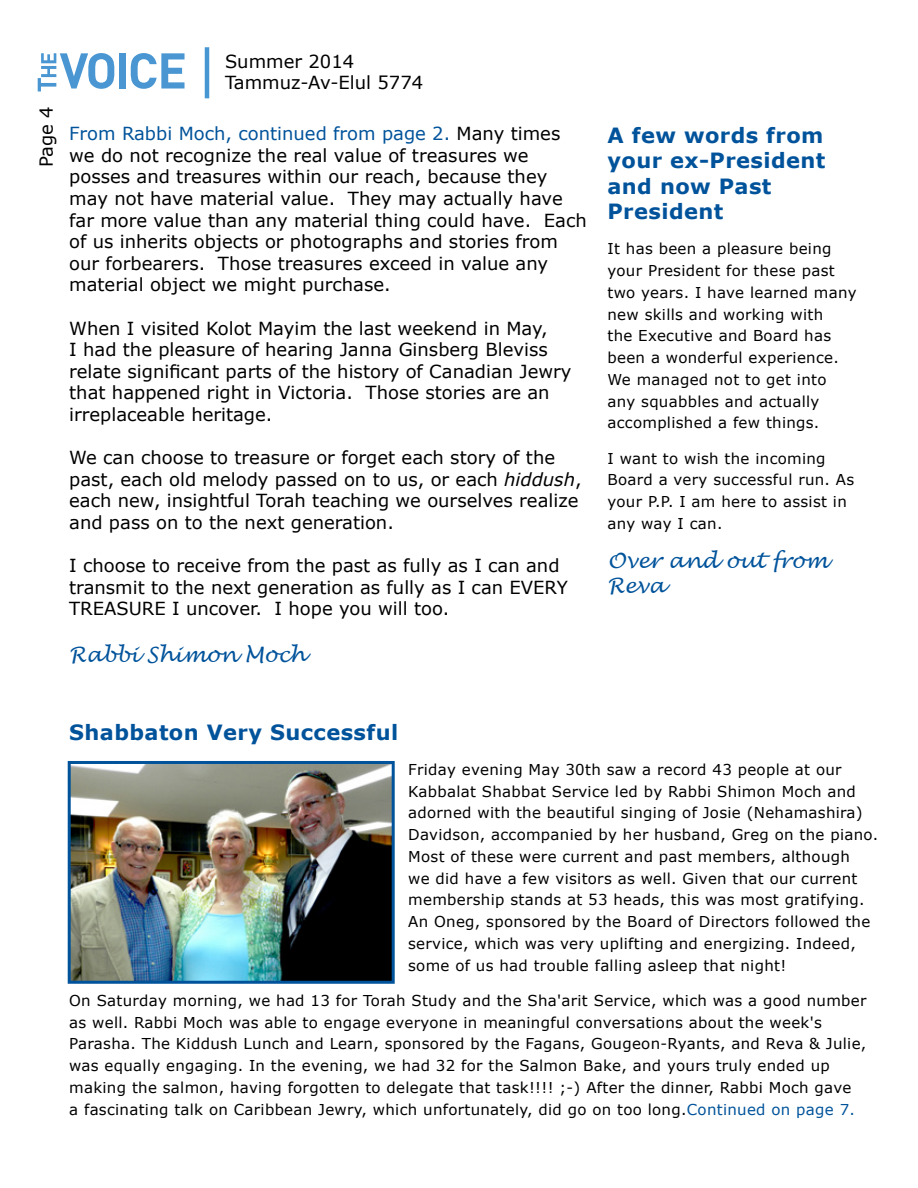
<style>
.page{position:relative;width:918px;height:1188px;background:#fff}
.page>*{position:absolute;margin:0;border:0;box-sizing:border-box;transform-origin:0 0}
.t1{font:700 21px/25.5px "Verdana";letter-spacing:.02em;color:#00539b}
.t2{font:italic 21px/25.2px "Lucida Handwriting";color:#00539b}
.t3{font:18px/21.6px "Verdana";color:#000}
.t4{font:15px/21.8px "Verdana";letter-spacing:.02em;color:#000}
.s1{color:#00539b}
.s2{font-style:italic}
</style>
<div class="page">
<svg style="left:38px;top:53px;width:76px;height:38px"></svg>
<div style="left:119px;top:53px;width:7px;height:36px;background:#4996d2"></div>
<svg style="left:131px;top:53px;width:54px;height:36px"></svg>
<hr style="left:205px;top:47px;width:4px;height:51px;background:#4797d2">
<img style="left:72px;top:765px;width:319px;height:215px">
<div style="left:68px;top:761px;width:327px;height:223px;border:3px solid #00539b"></div>
<p class="t3" style="left:35px;top:167px;width:62px;rotate:-90deg">Page 4</p>
<p class="t3" style="left:225px;top:50px;width:200px">Summer 2014<br>Tammuz-Av-Elul 5774</p>
<p class="t3" style="left:69px;top:122px;width:519px"><span class="s1">From Rabbi Moch, continued from page 2.</span> Many times we do not recognize the real value of treasures we posses and treasures within our reach, because they may not have material value. They may actually have far more value than any material thing could have. Each of us inherits objects or photographs and stories from our forbearers. Those treasures exceed in value any material object we might purchase.</p>
<p class="t3" style="left:69px;top:317px;width:504px">When I visited Kolot Mayim the last weekend in May,<br>I had the pleasure of hearing Janna Ginsberg Bleviss relate significant parts of the history of Canadian Jewry that happened right in Victoria. Those stories are an irreplaceable heritage.</p>
<p class="t3" style="left:69px;top:446px;width:514px">We can choose to treasure or forget each story of the past, each old melody passed on to us, or each <span class="s2">hiddush</span>, each new, insightful Torah teaching we ourselves realize and pass on to the next generation.</p>
<p class="t3" style="left:69px;top:554px;width:500px">I choose to receive from the past as fully as I can and transmit to the next generation as fully as I can EVERY<br>TREASURE I uncover. I hope you will too.</p>
<h1 class="t2" style="left:69px;top:643px;width:238px">Rabbi Shimon Moch</h1>
<h1 class="t1" style="left:608px;top:122px;width:220px">A few words from your ex-President and now Past<br>President</h1>
<p class="t4" style="left:608px;top:238px;width:251px">It has been a pleasure being your President for these past two years. I have learned many new skills and working with<br>the Executive and Board has been a wonderful experience.<br>We managed not to get into any squabbles and actually accomplished a few things.</p>
<p class="t4" style="left:608px;top:447px;width:248px">I want to wish the incoming<br>Board a very successful run. As your P.P. I am here to assist in any way I can.</p>
<h1 class="t2" style="left:608px;top:548px;width:222px">Over and out from<br>Reva</h1>
<h1 class="t1" style="left:69px;top:719px;width:331px">Shabbaton Very Successful</h1>
<p class="t4" style="left:408px;top:758px;width:472px">Friday evening May 30th saw a record 43 people at our Kabbalat Shabbat Service led by Rabbi Shimon Moch and adorned with the beautiful singing of Josie (Nehamashira)<br>Davidson, accompanied by her husband, Greg on the piano.<br>Most of these were current and past members, although<br>we did have a few visitors as well. Given that our current membership stands at 53 heads, this was most gratifying.<br>An Oneg, sponsored by the Board of Directors followed the service, which was very uplifting and energizing. Indeed, some of us had trouble falling asleep that night!</p>
<p class="t4" style="left:69px;top:989px;width:799px">On Saturday morning, we had 13 for Torah Study and the Sha'arit Service, which was a good number as well. Rabbi Moch was able to engage everyone in meaningful conversations about the week's Parasha. The Kiddush Lunch and Learn, sponsored by the Fagans, Gougeon-Ryants, and Reva &amp; Julie, was equally engaging. In the evening, we had 32 for the Salmon Bake, and yours truly ended up making the salmon, having forgotten to delegate that task!!!! ;-) After the dinner, Rabbi Moch gave<br>a fascinating talk on Caribbean Jewry, which unfortunately, did go on too long.<span class="s1">Continued on page 7.</span></p>
</div>
